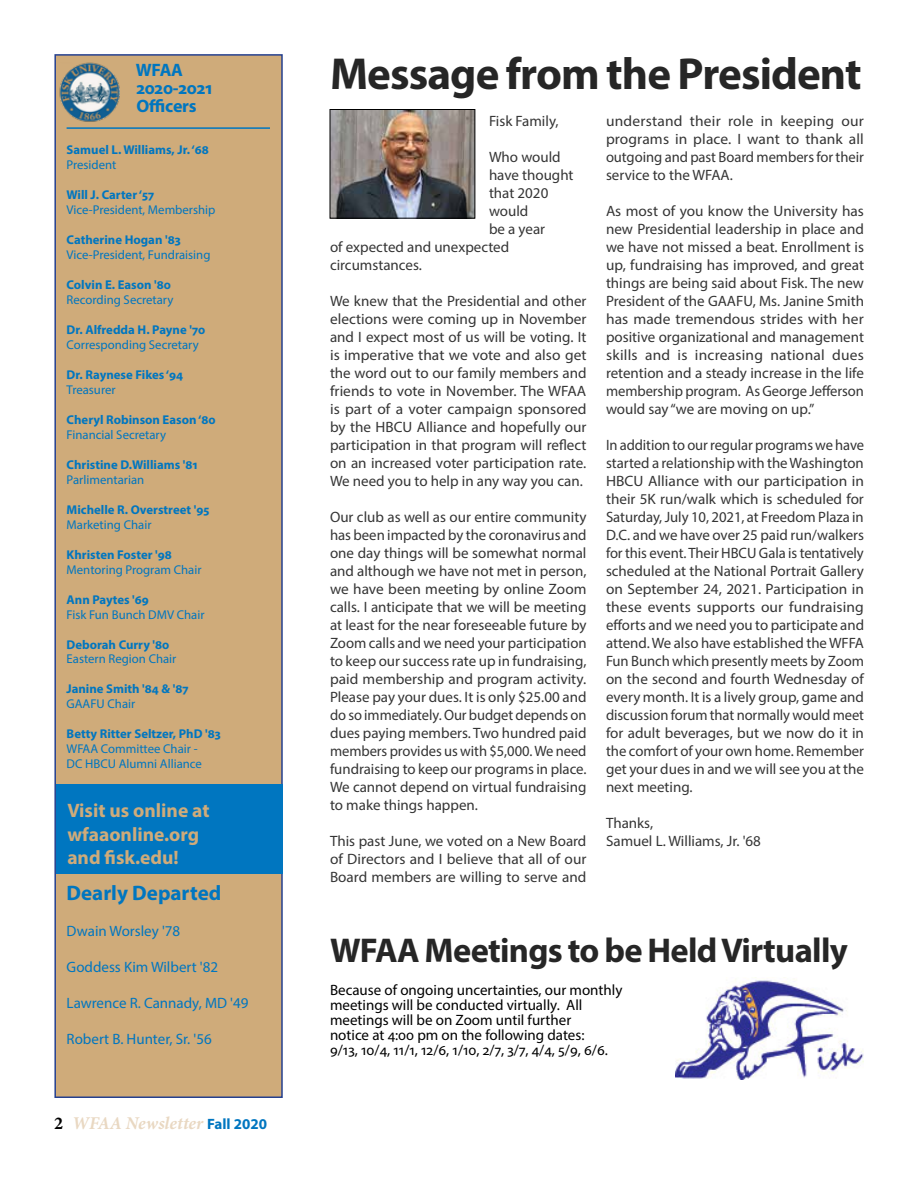
<style>
.page{position:relative;width:918px;height:1188px;background:#fff}
.page>*{position:absolute;margin:0;border:0;box-sizing:border-box;transform-origin:0 0}
.t1{font:700 45px "Myriad Pro";letter-spacing:-.02em;color:#262626}
.t2{font:700 34.5px "Myriad Pro";letter-spacing:-.02em;color:#262626}
.t3{font:700 21px "Myriad Pro";color:#0076c0}
.t4{font:700 19.5px/23.4px "Myriad Pro";color:#cfab7a}
.t5{font:italic 700 18px "Minion Pro";color:#e9d8c2}
.t6{font:700 18px/18px "Myriad Pro";letter-spacing:-.01em;color:#0076c0}
.t7{font:15px/18px "Myriad Pro";color:#353535;text-align:justify}
.t8{font:15px/15px "Myriad Pro";color:#000}
.t9{font:15px "Myriad Pro";color:#0076c0}
.t10{font:700 12.75px "Myriad Pro";color:#0076c0}
.t11{font:12.75px/15px "Myriad Pro";color:#0076c0}
.s1{font-style:normal;color:#000}
.s2{font-family:"Myriad Pro";font-style:normal;font-size:15px;color:#0076c0}
</style>
<div class="page">
<div style="left:54px;top:54px;width:229px;height:1044px;background:#cfab7a;border:2px solid #25408f"></div>
<img style="left:54px;top:56px;width:69px;height:70px">
<div style="left:56px;top:784px;width:227px;height:90px;background:#0076c0"></div>
<img style="left:332px;top:111px;width:141px;height:106px">
<div style="left:330px;top:109px;width:145px;height:110px;border:1px solid #000"></div>
<hr style="left:67px;top:127px;width:203px;height:2px;background:#0076c0">
<img style="left:676px;top:977px;width:188px;height:103px">
<p class="t6" style="left:136px;top:60px;width:78px">WFAA<br>2020-2021<br>Officers</p>
<p class="t10" style="left:67px;top:141px;width:144px">Samuel L. Williams, Jr. ‘68</p>
<p class="t11" style="left:67px;top:157px;width:51px">President</p>
<p class="t10" style="left:67px;top:186px;width:89px">Will J. Carter ‘57</p>
<p class="t11" style="left:67px;top:202px;width:150px">Vice-President, Membership</p>
<p class="t10" style="left:67px;top:231px;width:116px">Catherine Hogan '83</p>
<p class="t11" style="left:67px;top:247px;width:145px">Vice-President, Fundraising</p>
<p class="t10" style="left:67px;top:276px;width:106px">Colvin E. Eason '80</p>
<p class="t11" style="left:67px;top:292px;width:108px">Recording Secretary</p>
<p class="t10" style="left:67px;top:321px;width:140px">Dr. Alfredda H. Payne '70</p>
<p class="t11" style="left:67px;top:337px;width:134px">Corresponding Secretary</p>
<p class="t10" style="left:67px;top:366px;width:118px">Dr. Raynese Fikes ‘94</p>
<p class="t11" style="left:67px;top:382px;width:51px">Treasurer</p>
<p class="t10" style="left:67px;top:411px;width:151px">Cheryl Robinson Eason ‘80</p>
<p class="t11" style="left:67px;top:427px;width:101px">Financial Secretary</p>
<p class="t10" style="left:67px;top:456px;width:133px">Christine D.Williams '81</p>
<p class="t11" style="left:67px;top:472px;width:79px">Parlimentarian</p>
<p class="t10" style="left:67px;top:501px;width:144px">Michelle R. Overstreet '95</p>
<p class="t11" style="left:67px;top:517px;width:86px">Marketing Chair</p>
<p class="t10" style="left:67px;top:546px;width:107px">Khristen Foster '98</p>
<p class="t11" style="left:67px;top:562px;width:137px">Mentoring Program Chair</p>
<p class="t10" style="left:67px;top:591px;width:84px">Ann Paytes '69</p>
<p class="t11" style="left:67px;top:607px;width:139px">Fisk Fun Bunch DMV Chair</p>
<p class="t10" style="left:67px;top:636px;width:104px">Deborah Curry '80</p>
<p class="t11" style="left:67px;top:652px;width:111px">Eastern Region Chair</p>
<p class="t10" style="left:67px;top:681px;width:123px">Janine Smith '84 &amp; '87</p>
<p class="t11" style="left:67px;top:697px;width:70px">GAAFU Chair</p>
<p class="t10" style="left:67px;top:726px;width:156px">Betty Ritter Seltzer, PhD '83</p>
<p class="t11" style="left:67px;top:742px;width:137px">WFAA Committee Chair -<br>DC HBCU Alumni Alliance</p>
<h3 class="t4" style="left:67px;top:798px;width:144px">Visit us online at wfaaonline.org and fisk.edu!</h3>
<h3 class="t3" style="left:67px;top:879px;width:156px">Dearly Departed</h3>
<p class="t9" style="left:67px;top:922px;width:115px">Dwain Worsley '78</p>
<p class="t9" style="left:67px;top:958px;width:153px">Goddess Kim Wilbert '82</p>
<p class="t9" style="left:67px;top:994px;width:183px">Lawrence R. Cannady, MD '49</p>
<p class="t9" style="left:67px;top:1030px;width:147px">Robert B. Hunter, Sr. '56</p>
<p class="t5" style="left:54px;top:1111px;width:215px"><span class="s1">2</span> WFAA Newsletter <span class="s2">Fall 2020</span></p>
<h1 class="t1" style="left:330px;top:45px;width:533px">Message from the President</h1>
<p class="t7" style="left:489px;top:112px;width:71px">Fisk Family,</p>
<p class="t7" style="left:489px;top:148px;width:73px">Who would</p>
<p class="t7" style="left:489px;top:166px;width:86px">have thought</p>
<p class="t7" style="left:489px;top:184px;width:61px">that 2020</p>
<p class="t7" style="left:489px;top:202px;width:41px">would</p>
<p class="t7" style="left:489px;top:220px;width:58px">be a year</p>
<p class="t7" style="left:330px;top:238px;width:181px">of expected and unexpected</p>
<p class="t7" style="left:330px;top:256px;width:93px">circumstances.</p>
<p class="t7" style="left:330px;top:292px;width:258px">We knew that the Presidential and other elections were coming up in November and I expect most of us will be voting. It is imperative that we vote and also get the word out to our family members and friends to vote in November. The WFAA is part of a voter campaign sponsored by the HBCU Alliance and hopefully our participation in that program will reflect on an increased voter participation rate.<br>We need you to help in any way you can.</p>
<p class="t7" style="left:330px;top:508px;width:258px">Our club as well as our entire community has been impacted by the coronavirus and one day things will be somewhat normal and although we have not met in person, we have been meeting by online Zoom calls. I anticipate that we will be meeting at least for the near foreseeable future by Zoom calls and we need your participation to keep our success rate up in fundraising, paid membership and program activity.<br>Please pay your dues. It is only $25.00 and do so immediately. Our budget depends on dues paying members. Two hundred paid members provides us with $5,000. We need fundraising to keep our programs in place.<br>We cannot depend on virtual fundraising to make things happen.</p>
<p class="t7" style="left:330px;top:832px;width:258px">This past June, we voted on a New Board of Directors and I believe that all of our Board members are willing to serve and</p>
<p class="t7" style="left:606px;top:112px;width:259px">understand their role in keeping our programs in place. I want to thank all outgoing and past Board members for their service to the WFAA.</p>
<p class="t7" style="left:606px;top:202px;width:260px">As most of you know the University has new Presidential leadership in place and we have not missed a beat. Enrollment is up, fundraising has improved, and great things are being said about Fisk. The new President of the GAAFU, Ms. Janine Smith has made tremendous strides with her positive organizational and management skills and is increasing national dues retention and a steady increase in the life membership program. As George Jefferson would say “we are moving on up.”</p>
<p class="t7" style="left:606px;top:436px;width:260px">In addition to our regular programs we have started a relationship with the Washington HBCU Alliance with our participation in their 5K run/walk which is scheduled for Saturday, July 10, 2021, at Freedom Plaza in D.C. and we have over 25 paid run/walkers for this event. Their HBCU Gala is tentatively scheduled at the National Portrait Gallery on September 24, 2021. Participation in these events supports our fundraising efforts and we need you to participate and attend. We also have established the WFFA Fun Bunch which presently meets by Zoom on the second and fourth Wednesday of every month. It is a lively group, game and discussion forum that normally would meet for adult beverages, but we now do it in the comfort of your own home. Remember get your dues in and we will see you at the next meeting.</p>
<p class="t7" style="left:606px;top:814px;width:157px">Thanks,<br>Samuel L. Williams, Jr. '68</p>
<h2 class="t2" style="left:330px;top:928px;width:519px">WFAA Meetings to be Held Virtually</h2>
<p class="t8" style="left:330px;top:982px;width:294px">Because of ongoing uncertainties, our monthly meetings will be conducted virtually. All meetings will be on Zoom until further<br>notice at 4:00 pm on the following dates:<br>9/13, 10/4, 11/1, 12/6, 1/10, 2/7, 3/7, 4/4, 5/9, 6/6.</p>
</div>
